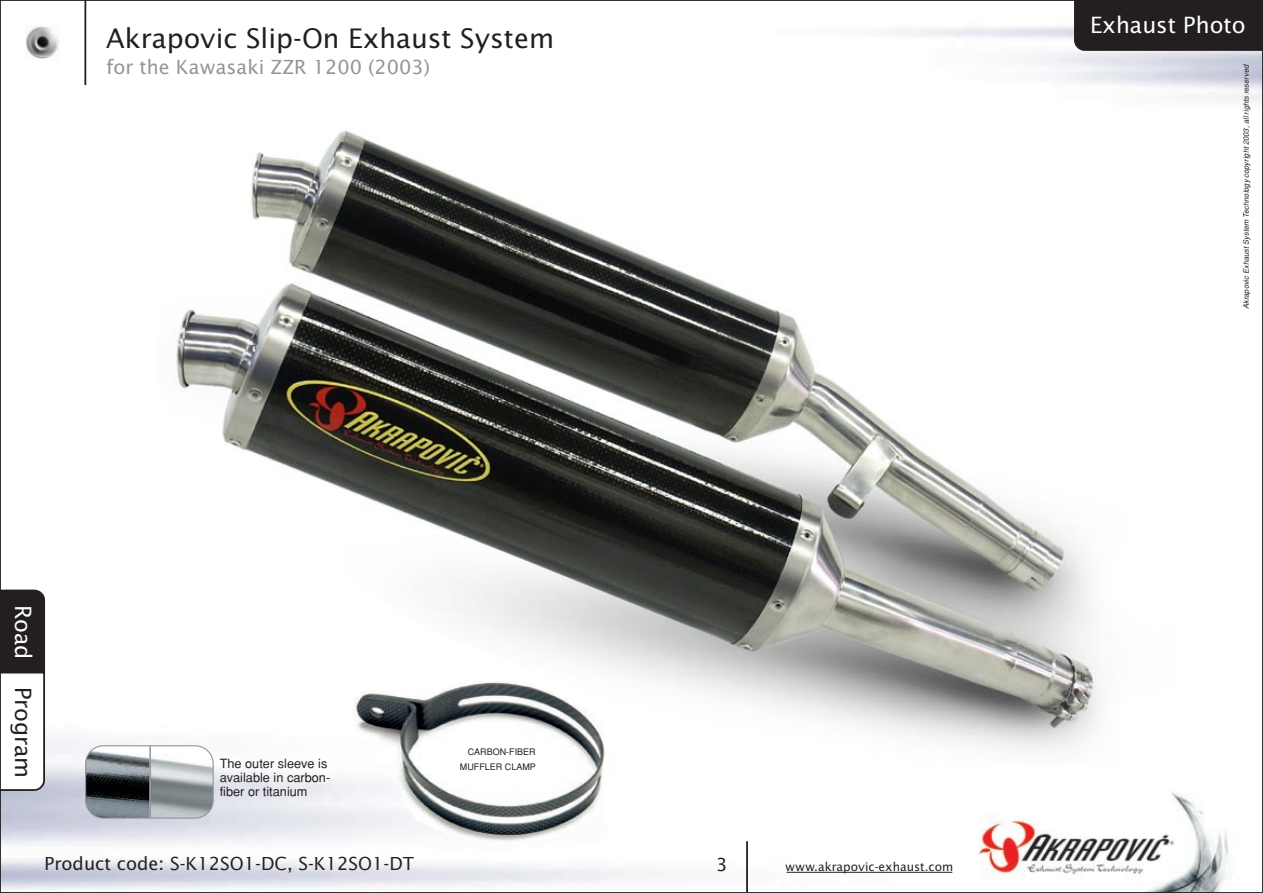
<style>
.page{position:relative;width:1263px;height:893px;background:#fff}
.page>*{position:absolute;margin:0;border:0;box-sizing:border-box;transform-origin:0 0}
.t1{font:27px "Lucida Sans M";color:#231f20}
.Lucida_-12{font:22.5px "Lucida Sans M";color:#fff}
.t2{font:22.5px "Lucida Sans M";color:#231f20}
.t3{font:19.5px "Lucida Sans M";color:#939598}
.t4{font:18px "Lucida Sans M";color:#231f20}
.TXT_hlvM_9pt_P{font:12.75px/14.2px "Helvetica M";color:#231f20}
.t5{font:12px "Lucida Sans M";color:#231f20}
.TXT_hlvM_9pt_P-2{font:9px/14.2px "Helvetica M";color:#231f20;text-align:right}
.t6{font:italic 7.5px "Helvetica M";color:#231f20}
.s1{color:#fff}
</style>
<div class="page">
<img style="left:980px;top:792px;width:248px;height:100px">
<img style="left:25px;top:26px;width:35px;height:34px">
<hr style="left:84px;top:0;width:2px;height:85px;background:#231f20">
<hr style="left:746px;top:841px;width:2px;height:51px;background:#231f20">
<img style="left:886px;top:26px;width:376px;height:77px">
<hr style="left:0;top:0;width:1263px;height:1px;background:#231f20">
<hr style="left:0;top:892px;width:1263px;height:1px;background:#231f20">
<hr style="left:1262px;top:0;width:1px;height:893px;background:#231f20">
<hr style="left:786px;top:872px;width:166px;height:1px;background:#231f20">
<svg style="left:1px;top:590px;width:44px;height:201px"></svg>
<hr style="left:0;top:0;width:1px;height:893px;background:#231f20">
<div style="left:1074px;top:1px;width:188px;height:49px;background:#231f20"></div>
<img style="left:154px;top:130px;width:947px;height:629px">
<img style="left:86px;top:746px;width:127px;height:72px;border-radius:18px">
<div style="left:85px;top:745px;width:129px;height:74px;border:1px solid #939598;border-radius:18px"></div>
<hr style="left:149px;top:746px;width:2px;height:71px;background:#939598">
<img style="left:347px;top:681px;width:267px;height:163px">
<p class="Lucida_-12" style="left:1090px;top:11px;width:157px">Exhaust Photo</p>
<h1 class="t1" style="left:106px;top:22px;width:449px">Akrapovic Slip-On Exhaust System</h1>
<h3 class="t3" style="left:106px;top:55px;width:325px">for the Kawasaki ZZR 1200 (2003)</h3>
<p class="t6" style="left:1242px;top:309px;width:246px;rotate:-90deg">Akrapovic Exhaust System Technology copyright 2003, all rights reserved</p>
<h2 class="t2" style="left:37px;top:604px;width:175px;rotate:90deg"><span class="s1">Road</span> Program</h2>
<p class="TXT_hlvM_9pt_P" style="left:220px;top:756px;width:112px">The outer sleeve is available in carbon&shy;fiber or titanium</p>
<p class="TXT_hlvM_9pt_P-2" style="left:460px;top:745px;width:78px">CARBON-FIBER<br>MUFFLER CLAMP</p>
<h3 class="t4" style="left:45px;top:852px;width:371px">Product code: S-K12SO1-DC, S-K12SO1-DT</h3>
<h3 class="t4" style="left:716px;top:854px;width:13px">3</h3>
<h3 class="t5" style="left:785px;top:859px;width:170px">www.akrapovic-exhaust.com</h3>
</div>
